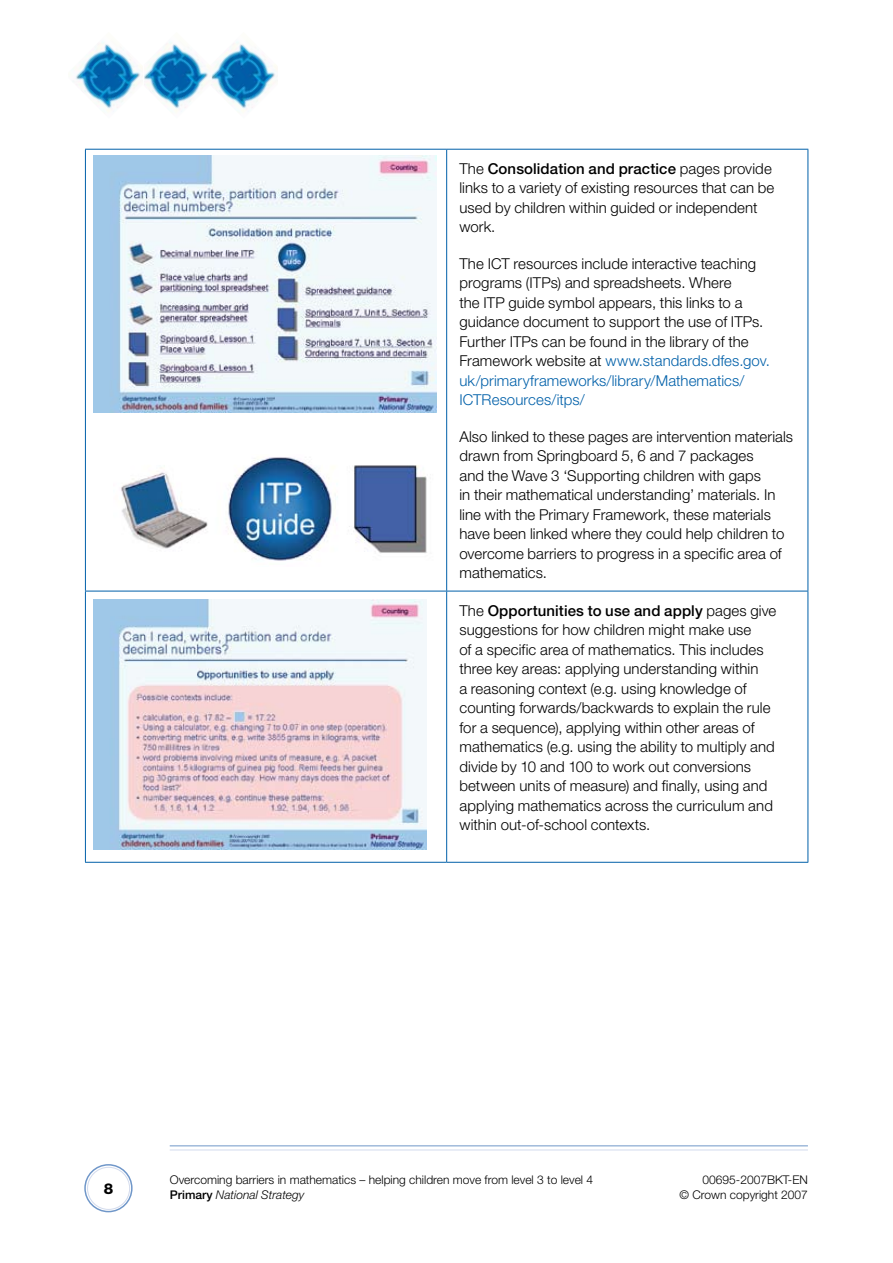
<style>
.page{position:relative;width:893px;height:1263px;background:#fff}
.page>*{position:absolute;margin:0;border:0;box-sizing:border-box;transform-origin:0 0}
.t1{font:300 15px/19.5px "Helvetica Neue LT";letter-spacing:.005em;color:#000}
.t2{font:800 15px "Helvetica Neue LT";color:#000}
.t3{font:300 12px "Helvetica Neue LT";color:#000}
.t4{font:italic 300 12px "Helvetica Neue LT";color:#000}
.s1{font-weight:500}
.s2{color:#0060a9}
.s3{font-weight:500;font-style:normal}
</style>
<div class="page">
<img style="left:212px;top:41px;width:65px;height:71px">
<img style="left:73px;top:41px;width:139px;height:71px">
<div style="left:84px;top:1164px;width:49px;height:48px;border:2px solid #7097c9;border-radius:50%"></div>
<div style="left:87px;top:1167px;width:43px;height:43px;border:1px solid #d3dbed;border-radius:50%"></div>
<hr style="left:170px;top:1145px;width:638px;height:1px;background:#7097c9">
<hr style="left:170px;top:1149px;width:638px;height:1px;background:#d3dbed">
<hr style="left:85px;top:149px;width:362px;height:1px;background:#0060a9">
<hr style="left:85px;top:150px;width:1px;height:441px;background:#0060a9">
<hr style="left:447px;top:149px;width:361px;height:1px;background:#0060a9">
<hr style="left:446px;top:150px;width:1px;height:441px;background:#0060a9">
<hr style="left:807px;top:150px;width:1px;height:441px;background:#0060a9">
<hr style="left:85px;top:591px;width:362px;height:1px;background:#0060a9">
<hr style="left:85px;top:591px;width:1px;height:271px;background:#0060a9">
<hr style="left:447px;top:591px;width:361px;height:1px;background:#0060a9">
<hr style="left:446px;top:591px;width:1px;height:271px;background:#0060a9">
<hr style="left:807px;top:591px;width:1px;height:271px;background:#0060a9">
<hr style="left:85px;top:862px;width:362px;height:1px;background:#0060a9">
<hr style="left:447px;top:862px;width:361px;height:1px;background:#0060a9">
<img style="left:94px;top:156px;width:343px;height:257px">
<img style="left:121px;top:457px;width:306px;height:104px">
<img style="left:94px;top:600px;width:332px;height:249px">
<p class="t1" style="left:459px;top:158px;width:316px">The <span class="s1">Consolidation and practice</span> pages provide links to a variety of existing resources that can be used by children within guided or independent work.</p>
<p class="t1" style="left:459px;top:253px;width:312px">The ICT resources include interactive teaching programs (ITPs) and spreadsheets. Where<br>the ITP guide symbol appears, this links to a guidance document to support the use of ITPs.<br>Further ITPs can be found in the library of the Framework website at <span class="s2">www.standards.dfes.gov. uk/primaryframeworks/library/Mathematics/ ICTResources/itps/</span></p>
<p class="t1" style="left:459px;top:426px;width:335px">Also linked to these pages are intervention materials drawn from Springboard 5, 6 and 7 packages<br>and the Wave 3 ‘Supporting children with gaps<br>in their mathematical understanding’ materials. In line with the Primary Framework, these materials have been linked where they could help children to overcome barriers to progress in a specific area of mathematics.</p>
<p class="t1" style="left:459px;top:600px;width:318px">The <span class="s1">Opportunities to use and apply</span> pages give suggestions for how children might make use<br>of a specific area of mathematics. This includes three key areas: applying understanding within<br>a reasoning context (e.g. using knowledge of counting forwards/backwards to explain the rule for a sequence), applying within other areas of mathematics (e.g. using the ability to multiply and divide by 10 and 100 to work out conversions between units of measure) and finally, using and applying mathematics across the curriculum and within out-of-school contexts.</p>
<p class="t2" style="left:104px;top:1180px;width:11px">8</p>
<p class="t3" style="left:170px;top:1172px;width:425px">Overcoming barriers in mathematics – helping children move from level 3 to level 4</p>
<p class="t3" style="left:702px;top:1172px;width:107px">00695-2007BKT-EN</p>
<p class="t4" style="left:170px;top:1187px;width:136px"><span class="s3">Primary</span> National Strategy</p>
<p class="t3" style="left:680px;top:1187px;width:130px">© Crown copyright 2007</p>
</div>
